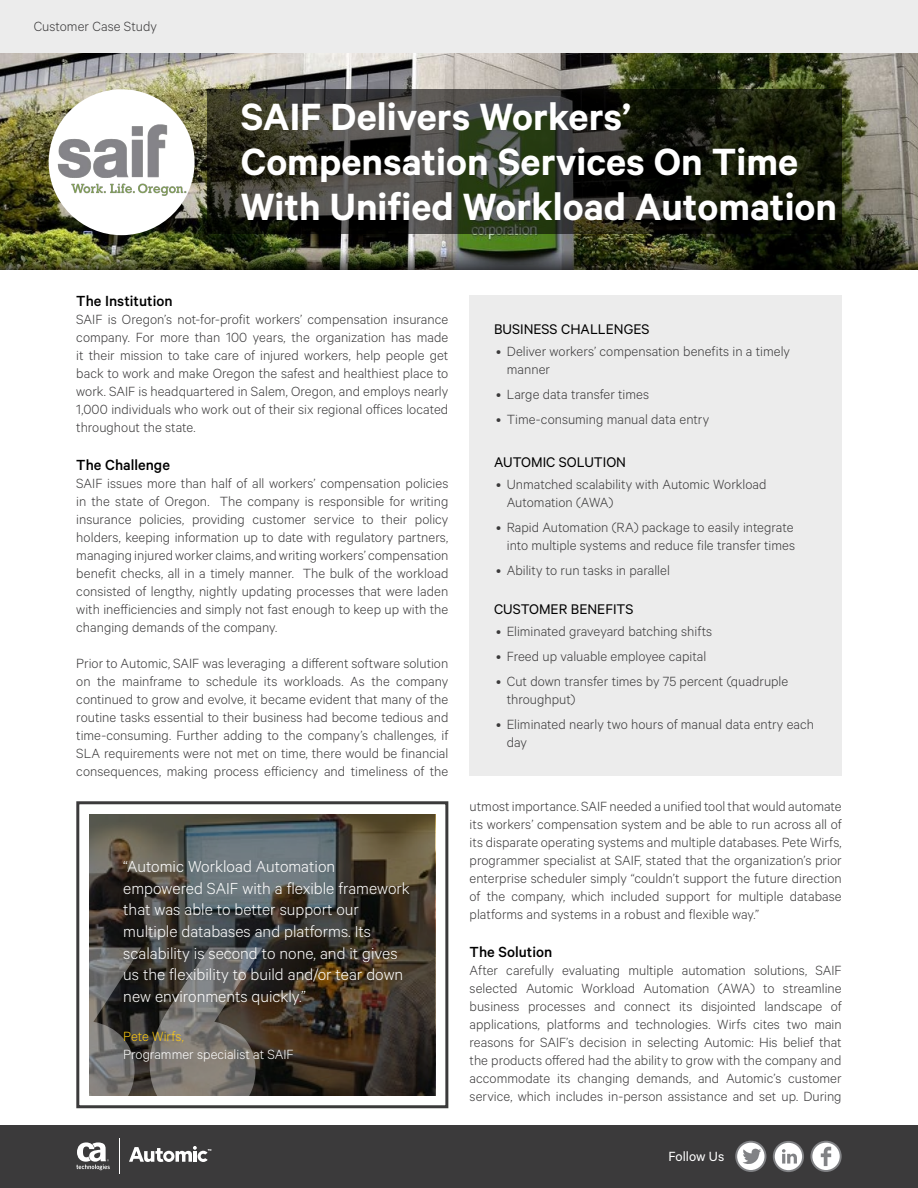
<style>
.page{position:relative;width:918px;height:1188px;background:#fff}
.page>*{position:absolute;margin:0;border:0;box-sizing:border-box;transform-origin:0 0}
.t1{font:600 42.75px/45px "Calibre";color:#fff}
.t2{font:300 18px/21.6px "Calibre";color:#fff}
.t3{font:500 16.5px "Calibre";color:#000}
.t4{font:15.75px "Calibre";color:#000}
.t5{font:300 15px/18px "Calibre";color:#3b3a3b;text-align:justify}
.t6{font:300 15px "Calibre";color:#fff}
.t7{font:300 15px "Calibre";color:#feca0e}
.t8{font:15px "Calibre";color:#fff}
</style>
<div class="page">
<img style="left:0;top:53px;width:918px;height:177px">
<svg style="left:207px;top:89px;width:635px;height:141px;background:#2b2d22"></svg>
<img style="left:0;top:230px;width:918px;height:40px">
<div style="left:0;top:1125px;width:918px;height:63px;background:#3b3a3b"></div>
<div style="left:774px;top:1142px;width:29px;height:29px;background:#fff;border-radius:50%"></div>
<div style="left:773px;top:1141px;width:31px;height:31px;border:2px solid #818285;border-radius:50%"></div>
<svg style="left:782px;top:1149px;width:15px;height:15px"></svg>
<svg style="left:736px;top:1142px;width:29px;height:29px"></svg>
<div style="left:735px;top:1141px;width:31px;height:31px;border:2px solid #818285;border-radius:50%"></div>
<svg style="left:742px;top:1148px;width:19px;height:17px"></svg>
<svg style="left:811px;top:1142px;width:30px;height:29px"></svg>
<div style="left:810px;top:1141px;width:32px;height:31px;border:2px solid #818285;border-radius:50%"></div>
<svg style="left:821px;top:1147px;width:10px;height:19px"></svg>
<div style="left:0;top:0;width:918px;height:53px;background:#ececec"></div>
<svg style="left:129px;top:1146px;width:82px;height:16px"></svg>
<hr style="left:119px;top:1139px;width:1px;height:35px;background:#fff">
<svg style="left:76px;top:1142px;width:34px;height:28px"></svg>
<svg style="left:89px;top:814px;width:346px;height:282px;background:#444038"></svg>
<div style="left:470px;top:295px;width:372px;height:481px;background:#ececec"></div>
<div style="left:49px;top:89px;width:146px;height:146px;background:#fff;border-radius:50%"></div>
<img style="left:57px;top:125px;width:129px;height:70px">
<svg style="left:76px;top:948px;width:65px;height:161px"></svg>
<svg style="left:150px;top:948px;width:112px;height:161px;background:#6d6965"></svg>
<div style="left:76px;top:801px;width:372px;height:307px;border:3px solid #3b3a3b"></div>
<p class="t5" style="left:34px;top:17px;width:125px">Customer Case Study</p>
<h1 class="t1" style="left:241px;top:93px;width:598px">SAIF Delivers Workers’<br>Compensation Services On Time<br>With Unified Workload Automation</h1>
<p class="t3" style="left:76px;top:291px;width:98px">The Institution</p>
<p class="t5" style="left:76px;top:310px;width:374px">SAIF is Oregon’s not-for-profit workers’ compensation insurance company. For more than 100 years, the organization has made it their mission to take care of injured workers, help people get back to work and make Oregon the safest and healthiest place to work. SAIF is headquartered in Salem, Oregon, and employs nearly 1,000 individuals who work out of their six regional offices located throughout the state.</p>
<p class="t3" style="left:76px;top:455px;width:95px">The Challenge</p>
<p class="t5" style="left:76px;top:473px;width:374px">SAIF issues more than half of all workers’ compensation policies in the state of Oregon. The company is responsible for writing insurance policies, providing customer service to their policy holders, keeping information up to date with regulatory partners, managing injured worker claims, and writing workers’ compensation benefit checks, all in a timely manner. The bulk of the workload consisted of lengthy, nightly updating processes that were laden with inefficiencies and simply not fast enough to keep up with the changing demands of the company.</p>
<p class="t5" style="left:76px;top:653px;width:374px">Prior to Automic, SAIF was leveraging a different software solution on the mainframe to schedule its workloads. As the company continued to grow and evolve, it became evident that many of the routine tasks essential to their business had become tedious and time-consuming. Further adding to the company’s challenges, if SLA requirements were not met on time, there would be financial consequences, making process efficiency and timeliness of the</p>
<p class="t2" style="left:123px;top:855px;width:288px">“Automic Workload Automation empowered SAIF with a flexible framework that was able to better support our multiple databases and platforms. Its scalability is second to none, and it gives us the flexibility to build and/or tear down new environments quickly.”</p>
<p class="t7" style="left:123px;top:1028px;width:62px">Pete Wirfs,</p>
<p class="t6" style="left:123px;top:1046px;width:172px">Programmer specialist at SAIF</p>
<p class="t4" style="left:494px;top:320px;width:157px">BUSINESS CHALLENGES</p>
<p class="t5" style="left:507px;top:342px;width:285px;text-indent:-11px">• Deliver workers’ compensation benefits in a timely manner</p>
<p class="t5" style="left:496px;top:385px;width:155px">• Large data transfer times</p>
<p class="t5" style="left:496px;top:409px;width:215px">• Time-consuming manual data entry</p>
<p class="t4" style="left:494px;top:453px;width:134px">AUTOMIC SOLUTION</p>
<p class="t5" style="left:507px;top:475px;width:261px;text-indent:-11px">• Unmatched scalability with Automic Workload<br>Automation (AWA)</p>
<p class="t5" style="left:496px;top:517px;width:301px;text-align:right">• Rapid Automation (RA) package to easily integrate into multiple systems and reduce file transfer times</p>
<p class="t5" style="left:496px;top:560px;width:175px">• Ability to run tasks in parallel</p>
<p class="t4" style="left:494px;top:600px;width:141px">CUSTOMER BENEFITS</p>
<p class="t5" style="left:496px;top:622px;width:218px">• Eliminated graveyard batching shifts</p>
<p class="t5" style="left:496px;top:647px;width:212px">• Freed up valuable employee capital</p>
<p class="t5" style="left:507px;top:672px;width:283px;text-indent:-11px">• Cut down transfer times by 75 percent (quadruple throughput)</p>
<p class="t5" style="left:507px;top:714px;width:309px;text-indent:-11px">• Eliminated nearly two hours of manual data entry each day</p>
<p class="t5" style="left:470px;top:797px;width:374px">utmost importance. SAIF needed a unified tool that would automate its workers’ compensation system and be able to run across all of its disparate operating systems and multiple databases. Pete Wirfs, programmer specialist at SAIF, stated that the organization’s prior enterprise scheduler simply “couldn’t support the future direction of the company, which included support for multiple database platforms and systems in a robust and flexible way.”</p>
<p class="t3" style="left:470px;top:942px;width:84px">The Solution</p>
<p class="t5" style="left:470px;top:961px;width:374px">After carefully evaluating multiple automation solutions, SAIF selected Automic Workload Automation (AWA) to streamline business processes and connect its disjointed landscape of applications, platforms and technologies. Wirfs cites two main reasons for SAIF’s decision in selecting Automic: His belief that the products offered had the ability to grow with the company and accommodate its changing demands, and Automic’s customer service, which includes in-person assistance and set up. During</p>
<p class="t8" style="left:668px;top:1148px;width:57px">Follow Us</p>
</div>
